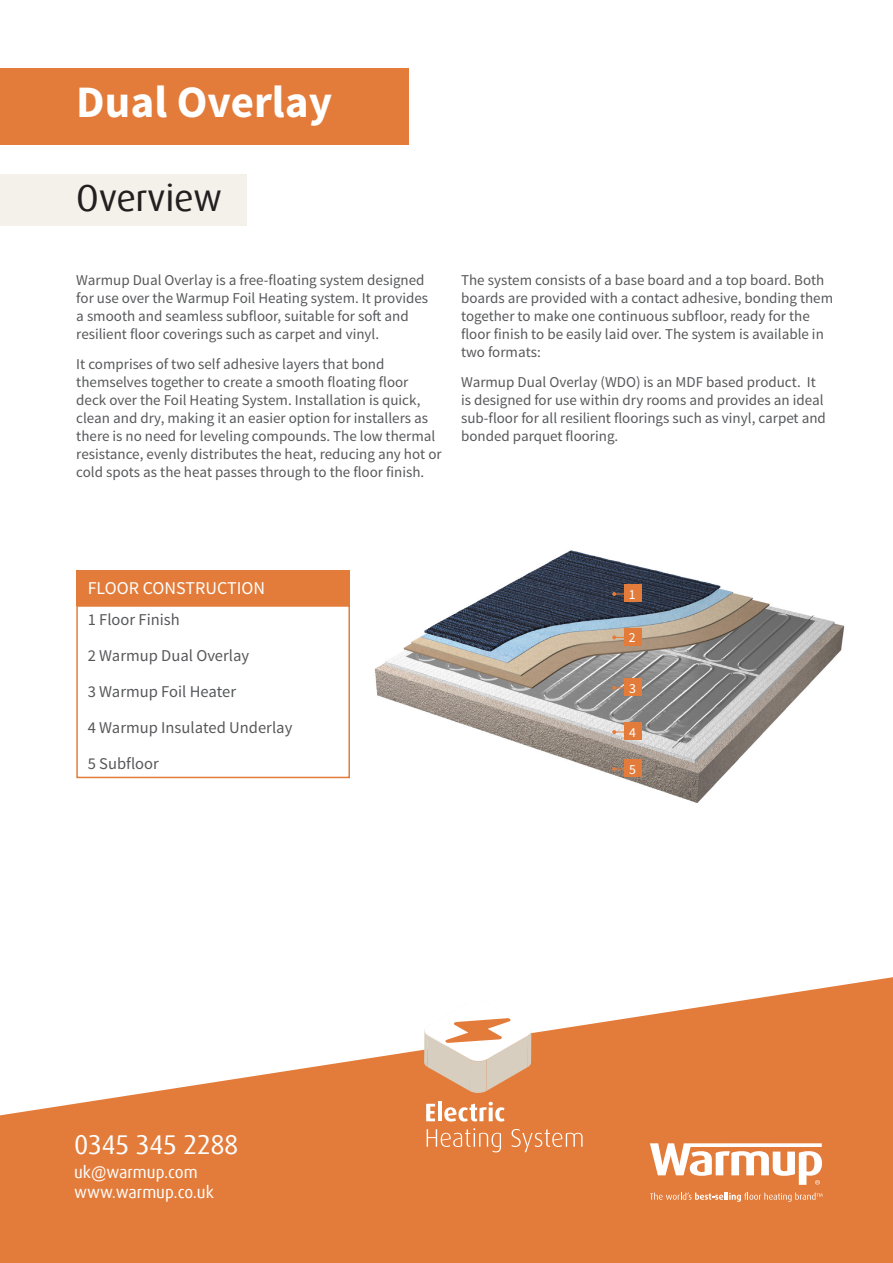
<style>
.page{position:relative;width:893px;height:1263px;background:#fff}
.page>*{position:absolute;margin:0;border:0;box-sizing:border-box;transform-origin:0 0}
.t1{font:700 45px "Source Sans Pro";color:#fff}
.t2{font:37.5px "Dax Offc";letter-spacing:-.01em;color:#231f20}
.t3{font:27.15px "Dax Offc";letter-spacing:-.025em;color:#fff}
.t4{font:18px "Source Sans Pro";color:#fff}
.t5{font:16.8px/20.1px "Dax Offc";color:#fff}
.t6{font:16.5px "Source Sans Pro";color:#57585a}
.t7{font:15px/18px "Source Sans Pro";color:#57585a}
.t8{font:13.8px "Source Sans Pro";color:#fff}
</style>
<div class="page">
<svg style="left:0;top:977px;width:893px;height:286px;fill:#e37c3a"></svg>
<svg style="left:650px;top:1143px;width:172px;height:42px"></svg>
<svg style="left:650px;top:1192px;width:172px;height:10px;background:#e89764"></svg>
<svg style="left:426px;top:1104px;width:9px;height:17px"></svg>
<hr style="left:438px;top:1101px;width:4px;height:20px;background:#fff">
<svg style="left:444px;top:1102px;width:60px;height:19px"></svg>
<svg style="left:427px;top:1128px;width:74px;height:24px;background:#e79059"></svg>
<svg style="left:511px;top:1129px;width:72px;height:23px;background:#e78f57"></svg>
<svg style="left:423px;top:999px;width:110px;height:94px"></svg>
<img style="left:374px;top:550px;width:471px;height:253px">
<div style="left:624px;top:585px;width:17px;height:17px;background:#e37c3a"></div>
<svg style="left:612px;top:592px;width:12px;height:4px"></svg>
<div style="left:624px;top:628px;width:17px;height:17px;background:#e37c3a"></div>
<svg style="left:612px;top:635px;width:12px;height:4px"></svg>
<div style="left:624px;top:679px;width:17px;height:17px;background:#e37c3a"></div>
<svg style="left:612px;top:686px;width:12px;height:4px"></svg>
<div style="left:624px;top:723px;width:17px;height:17px;background:#e37c3a"></div>
<svg style="left:612px;top:730px;width:12px;height:4px"></svg>
<div style="left:624px;top:760px;width:17px;height:17px;background:#e37c3a"></div>
<svg style="left:612px;top:767px;width:12px;height:4px"></svg>
<div style="left:76px;top:605px;width:274px;height:173px;border:2px solid #e37c3a"></div>
<div style="left:76px;top:570px;width:274px;height:35px;background:#e37c3a"></div>
<div style="left:0;top:69px;width:408px;height:76px;background:#e37c3a"></div>
<div style="left:0;top:174px;width:247px;height:51px;background:#f4f1ea"></div>
<p class="t1" style="left:76px;top:73px;width:257px">Dual Overlay</p>
<p class="t2" style="left:76px;top:175px;width:147px">Overview</p>
<p class="t7" style="left:76px;top:271px;width:353px">Warmup Dual Overlay is a free-floating system designed for use over the Warmup Foil Heating system. It provides a smooth and seamless subfloor, suitable for soft and resilient floor coverings such as carpet and vinyl.</p>
<p class="t7" style="left:76px;top:355px;width:367px">It comprises of two self adhesive layers that bond themselves together to create a smooth floating floor deck over the Foil Heating System. Installation is quick, clean and dry, making it an easier option for installers as there is no need for leveling compounds. The low thermal resistance, evenly distributes the heat, reducing any hot or cold spots as the heat passes through to the floor finish.</p>
<p class="t7" style="left:461px;top:271px;width:373px">The system consists of a base board and a top board. Both boards are provided with a contact adhesive, bonding them together to make one continuous subfloor, ready for the floor finish to be easily laid over. The system is available in two formats:</p>
<p class="t7" style="left:461px;top:373px;width:366px">Warmup Dual Overlay (WDO) is an MDF based product. It is designed for use within dry rooms and provides an ideal sub-floor for all resilient floorings such as vinyl, carpet and bonded parquet flooring.</p>
<p class="t4" style="left:88px;top:577px;width:179px">FLOOR CONSTRUCTION</p>
<p class="t6" style="left:88px;top:609px;width:94px">1 Floor Finish</p>
<p class="t6" style="left:88px;top:645px;width:163px">2 Warmup Dual Overlay</p>
<p class="t6" style="left:88px;top:681px;width:150px">3 Warmup Foil Heater</p>
<p class="t6" style="left:88px;top:717px;width:206px">4 Warmup Insulated Underlay</p>
<p class="t6" style="left:88px;top:753px;width:73px">5 Subfloor</p>
<p class="t8" style="left:629px;top:585px;width:8px">1</p>
<p class="t8" style="left:629px;top:629px;width:8px">2</p>
<p class="t8" style="left:629px;top:679px;width:8px">3</p>
<p class="t8" style="left:629px;top:723px;width:8px">4</p>
<p class="t8" style="left:629px;top:760px;width:8px">5</p>
<h3 class="t3" style="left:74px;top:1127px;width:166px">0345 345 2288</h3>
<p class="t5" style="left:74px;top:1162px;width:141px">uk@warmup.com www.warmup.co.uk</p>
</div>
